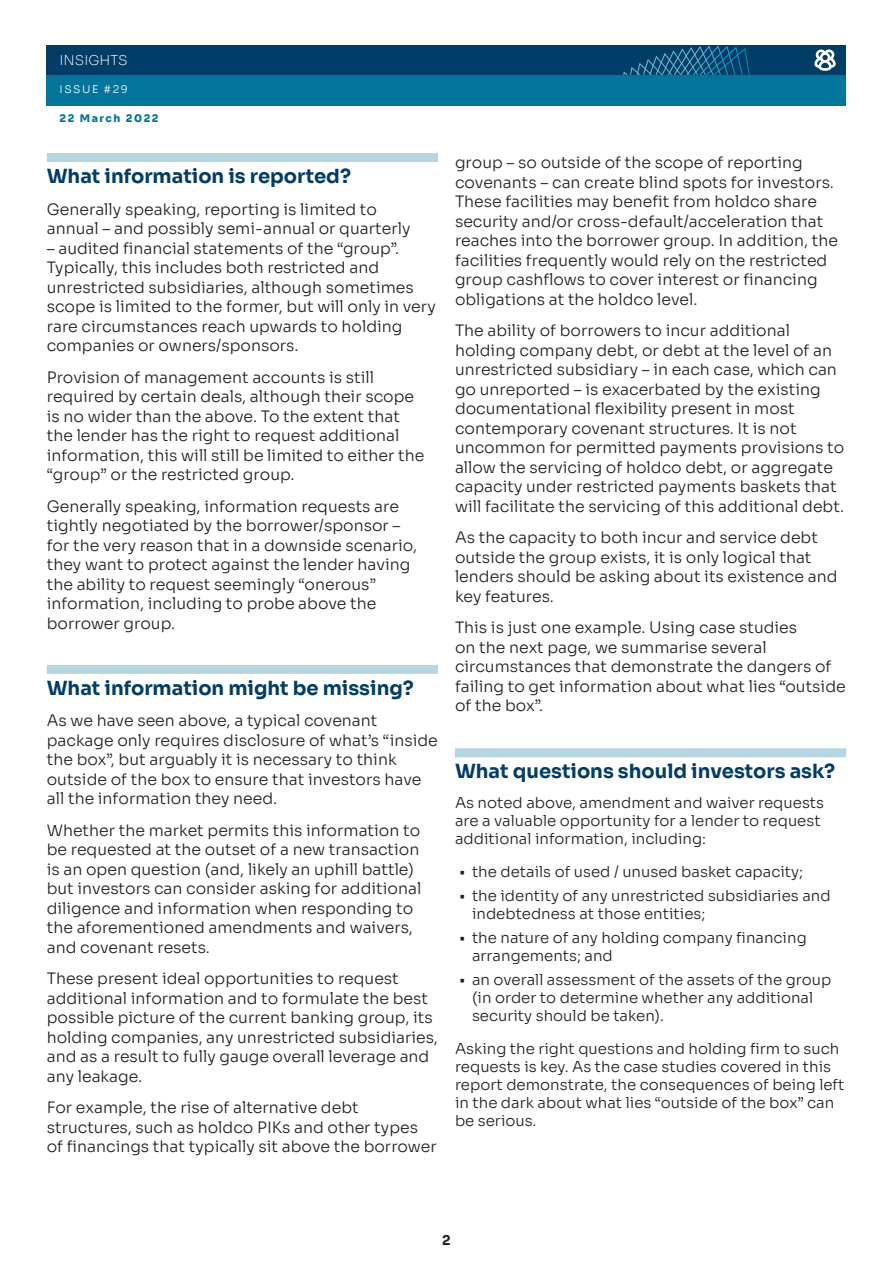
<style>
.page{position:relative;width:893px;height:1263px;background:#fff}
.page>*{position:absolute;margin:0;border:0;box-sizing:border-box;transform-origin:0 0}
._02_1_CROSSHEAD_01_S{font:700 19.5px "Sora";color:#023d67}
._05_1_BODYTEXT_01_So{font:300 15.75px/19.5px "Sora";color:#231f20}
._05_1_BODYTEXT_01_So-2{font:300 15px/18px "Sora";color:#231f20}
.t1{font:200 13.5px "Sora";color:#fff}
._05_1_BODYTEXT_01_So-3{font:700 13.5px "Sora";color:#231f20}
.t2{font:800 10.5px "Sora";letter-spacing:.15em;color:#03749c}
.t3{font:300 10.5px "Sora";letter-spacing:.15em;color:#fff}
</style>
<div class="page">
<div style="left:47px;top:45px;width:799px;height:30px;background:#023d67"></div>
<svg style="left:623px;top:45px;width:127px;height:30px"></svg>
<div style="left:47px;top:75px;width:799px;height:30px;background:#03749c"></div>
<div style="left:455px;top:748px;width:391px;height:9px;background:#b5d6e0"></div>
<div style="left:47px;top:153px;width:391px;height:9px;background:#b5d6e0"></div>
<div style="left:47px;top:665px;width:391px;height:9px;background:#b5d6e0"></div>
<svg style="left:814px;top:50px;width:22px;height:21px"></svg>
<p class="t1" style="left:60px;top:49px;width:70px">INSIGHTS</p>
<p class="t3" style="left:60px;top:81px;width:70px">ISSUE #29</p>
<p class="t2" style="left:60px;top:109px;width:101px">22 March 2022</p>
<p class="_02_1_CROSSHEAD_01_S" style="left:47px;top:160px;width:306px">What information is reported?</p>
<p class="_05_1_BODYTEXT_01_So" style="left:47px;top:198px;width:365px">Generally speaking, reporting is limited to annual – and possibly semi-annual or quarterly</p>
<p class="_05_1_BODYTEXT_01_So" style="left:47px;top:237px;width:391px">– audited financial statements of the “group”.<br>Typically, this includes both restricted and unrestricted subsidiaries, although sometimes scope is limited to the former, but will only in very rare circumstances reach upwards to holding companies or owners/sponsors.</p>
<p class="_05_1_BODYTEXT_01_So" style="left:47px;top:366px;width:379px">Provision of management accounts is still required by certain deals, although their scope is no wider than the above. To the extent that the lender has the right to request additional information, this will still be limited to either the “group” or the restricted group.</p>
<p class="_05_1_BODYTEXT_01_So" style="left:47px;top:495px;width:372px">Generally speaking, information requests are tightly negotiated by the borrower/sponsor – for the very reason that in a downside scenario, they want to protect against the lender having the ability to request seemingly “onerous” information, including to probe above the borrower group.</p>
<p class="_02_1_CROSSHEAD_01_S" style="left:47px;top:672px;width:368px">What information might be missing?</p>
<p class="_05_1_BODYTEXT_01_So" style="left:47px;top:709px;width:392px">As we have seen above, a typical covenant package only requires disclosure of what’s “inside the box”, but arguably it is necessary to think outside of the box to ensure that investors have all the information they need.</p>
<p class="_05_1_BODYTEXT_01_So" style="left:47px;top:819px;width:376px">Whether the market permits this information to be requested at the outset of a new transaction is an open question (and, likely an uphill battle) but investors can consider asking for additional diligence and information when responding to the aforementioned amendments and waivers, and covenant resets.</p>
<p class="_05_1_BODYTEXT_01_So" style="left:47px;top:967px;width:393px">These present ideal opportunities to request additional information and to formulate the best possible picture of the current banking group, its holding companies, any unrestricted subsidiaries, and as a result to fully gauge overall leverage and any leakage.</p>
<p class="_05_1_BODYTEXT_01_So" style="left:47px;top:1096px;width:391px">For example, the rise of alternative debt structures, such as holdco PIKs and other types of financings that typically sit above the borrower</p>
<p class="_05_1_BODYTEXT_01_So" style="left:455px;top:151px;width:384px">group – so outside of the scope of reporting covenants – can create blind spots for investors.<br>These facilities may benefit from holdco share security and/or cross-default/acceleration that reaches into the borrower group. In addition, the facilities frequently would rely on the restricted group cashflows to cover interest or financing obligations at the holdco level.</p>
<p class="_05_1_BODYTEXT_01_So" style="left:455px;top:319px;width:391px">The ability of borrowers to incur additional holding company debt, or debt at the level of an unrestricted subsidiary – in each case, which can go unreported – is exacerbated by the existing documentational flexibility present in most contemporary covenant structures. It is not uncommon for permitted payments provisions to allow the servicing of holdco debt, or aggregate capacity under restricted payments baskets that will facilitate the servicing of this additional debt.</p>
<p class="_05_1_BODYTEXT_01_So" style="left:455px;top:526px;width:384px">As the capacity to both incur and service debt outside the group exists, it is only logical that lenders should be asking about its existence and key features.</p>
<p class="_05_1_BODYTEXT_01_So" style="left:455px;top:616px;width:392px">This is just one example. Using case studies<br>on the next page, we summarise several circumstances that demonstrate the dangers of failing to get information about what lies “outside of the box”.</p>
<p class="_02_1_CROSSHEAD_01_S" style="left:455px;top:755px;width:382px">What questions should investors ask?</p>
<p class="_05_1_BODYTEXT_01_So-2" style="left:455px;top:792px;width:371px">As noted above, amendment and waiver requests are a valuable opportunity for a lender to request additional information, including:</p>
<p class="_05_1_BODYTEXT_01_So-2" style="left:459px;top:861px;width:345px">• the details of used / unused basket capacity;</p>
<p class="_05_1_BODYTEXT_01_So-2" style="left:472px;top:885px;width:360px;text-indent:-13px">• the identity of any unrestricted subsidiaries and indebtedness at those entities;</p>
<p class="_05_1_BODYTEXT_01_So-2" style="left:472px;top:927px;width:336px;text-indent:-13px">• the nature of any holding company financing arrangements; and</p>
<p class="_05_1_BODYTEXT_01_So-2" style="left:472px;top:969px;width:361px;text-indent:-13px">• an overall assessment of the assets of the group (in order to determine whether any additional security should be taken).</p>
<p class="_05_1_BODYTEXT_01_So-2" style="left:455px;top:1038px;width:391px">Asking the right questions and holding firm to such requests is key. As the case studies covered in this report demonstrate, the consequences of being left in the dark about what lies “outside of the box” can be serious.</p>
<p class="_05_1_BODYTEXT_01_So-3" style="left:442px;top:1228px;width:10px">2</p>
</div>
